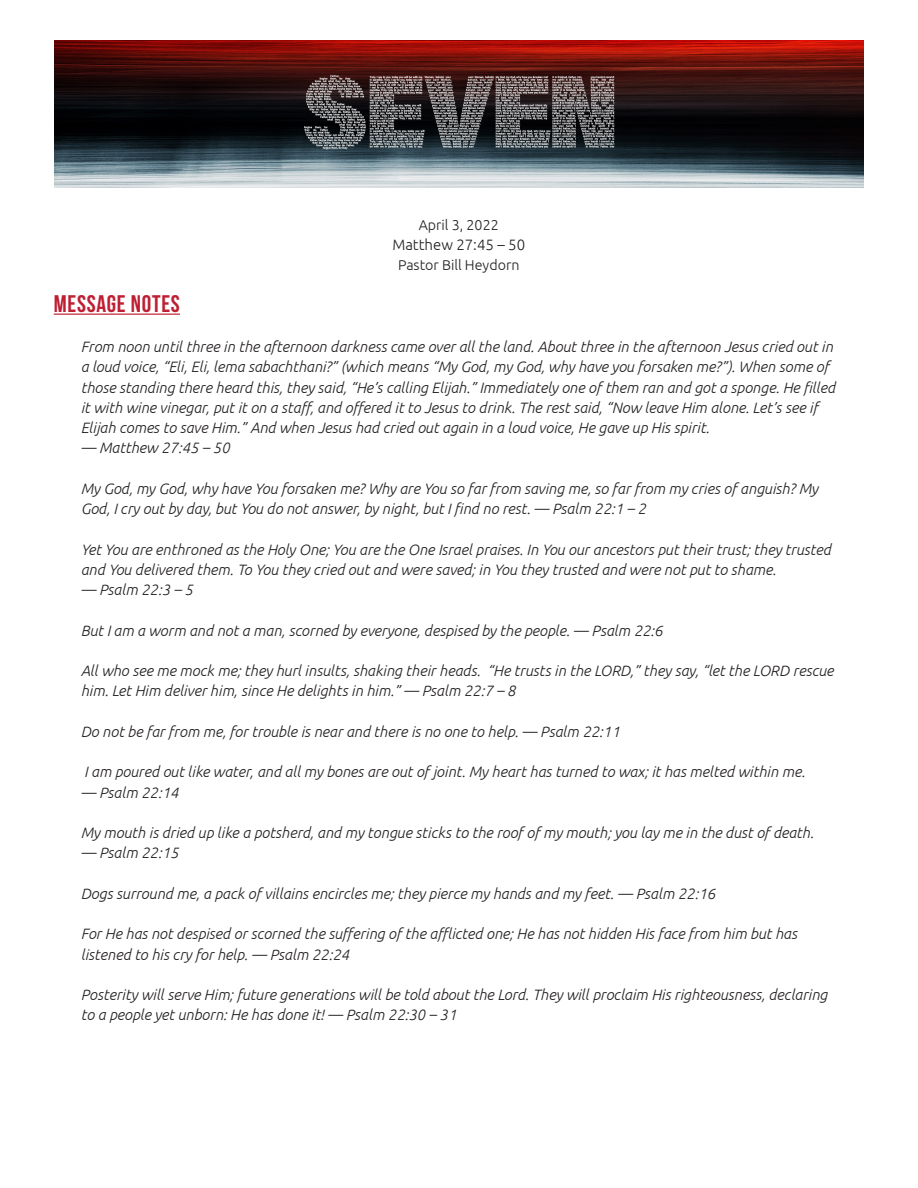
<style>
.page{position:relative;width:918px;height:1188px;background:#fff}
.page>*{position:absolute;margin:0;border:0;box-sizing:border-box;transform-origin:0 0}
.Message_-_section_na{font:700 24px "Bebas Neue";letter-spacing:.03em;color:#be1f33}
.Message_-_verse{font:italic 300 15px/20.2px "Ubuntu";color:#231f20}
.Song_Lyrics_-_text{font:300 15px "Ubuntu";color:#231f20}
.Song_Lyrics_-_text-2{font:300 14.25px "Ubuntu";color:#231f20}
.Message_-_Title_top{font:300 14.25px "Ubuntu";color:#231f20}
</style>
<div class="page">
<img style="left:54px;top:40px;width:810px;height:148px">
<hr style="left:54px;top:314px;width:126px;height:1px;background:#be1f33">
<p class="Message_-_Title_top" style="left:419px;top:216px;width:81px">April 3, 2022</p>
<p class="Song_Lyrics_-_text" style="left:392px;top:236px;width:134px">Matthew 27:45 – 50</p>
<p class="Song_Lyrics_-_text-2" style="left:398px;top:257px;width:123px">Pastor Bill Heydorn</p>
<p class="Message_-_section_na" style="left:54px;top:290px;width:128px">MESSAGE NOTES</p>
<p class="Message_-_verse" style="left:81px;top:336px;width:756px">From noon until three in the afternoon darkness came over all the land. About three in the afternoon Jesus cried out in a loud voice, “Eli, Eli, lema sabachthani?” (which means “My God, my God, why have you forsaken me?”). When some of those standing there heard this, they said, “He’s calling Elijah.” Immediately one of them ran and got a sponge. He filled it with wine vinegar, put it on a staff, and offered it to Jesus to drink. The rest said, “Now leave Him alone. Let’s see if Elijah comes to save Him.” And when Jesus had cried out again in a loud voice, He gave up His spirit.</p>
<p class="Message_-_verse" style="left:81px;top:437px;width:151px">— Matthew 27:45 – 50</p>
<p class="Message_-_verse" style="left:81px;top:478px;width:739px">My God, my God, why have You forsaken me? Why are You so far from saving me, so far from my cries of anguish? My<br>God, I cry out by day, but You do not answer, by night, but I find no rest. — Psalm 22:1 – 2</p>
<p class="Message_-_verse" style="left:81px;top:539px;width:752px">Yet You are enthroned as the Holy One; You are the One Israel praises. In You our ancestors put their trust; they trusted and You delivered them. To You they cried out and were saved; in You they trusted and were not put to shame.</p>
<p class="Message_-_verse" style="left:81px;top:579px;width:114px">— Psalm 22:3 – 5</p>
<p class="Message_-_verse" style="left:81px;top:620px;width:583px">But I am a worm and not a man, scorned by everyone, despised by the people. — Psalm 22:6</p>
<p class="Message_-_verse" style="left:81px;top:660px;width:754px">All who see me mock me; they hurl insults, shaking their heads. “He trusts in the LORD,” they say, “let the LORD rescue him. Let Him deliver him, since He delights in him.” — Psalm 22:7 – 8</p>
<p class="Message_-_verse" style="left:81px;top:721px;width:541px">Do not be far from me, for trouble is near and there is no one to help. — Psalm 22:11</p>
<p class="Message_-_verse" style="left:84px;top:761px;width:722px">I am poured out like water, and all my bones are out of joint. My heart has turned to wax; it has melted within me.</p>
<p class="Message_-_verse" style="left:81px;top:782px;width:99px">— Psalm 22:14</p>
<p class="Message_-_verse" style="left:81px;top:822px;width:735px">My mouth is dried up like a potsherd, and my tongue sticks to the roof of my mouth; you lay me in the dust of death.</p>
<p class="Message_-_verse" style="left:81px;top:842px;width:99px">— Psalm 22:15</p>
<p class="Message_-_verse" style="left:81px;top:883px;width:636px">Dogs surround me, a pack of villains encircles me; they pierce my hands and my feet. — Psalm 22:16</p>
<p class="Message_-_verse" style="left:81px;top:923px;width:718px">For He has not despised or scorned the suffering of the afflicted one; He has not hidden His face from him but has listened to his cry for help. — Psalm 22:24</p>
<p class="Message_-_verse" style="left:81px;top:984px;width:748px">Posterity will serve Him; future generations will be told about the Lord. They will proclaim His righteousness, declaring to a people yet unborn: He has done it! — Psalm 22:30 – 31</p>
</div>
